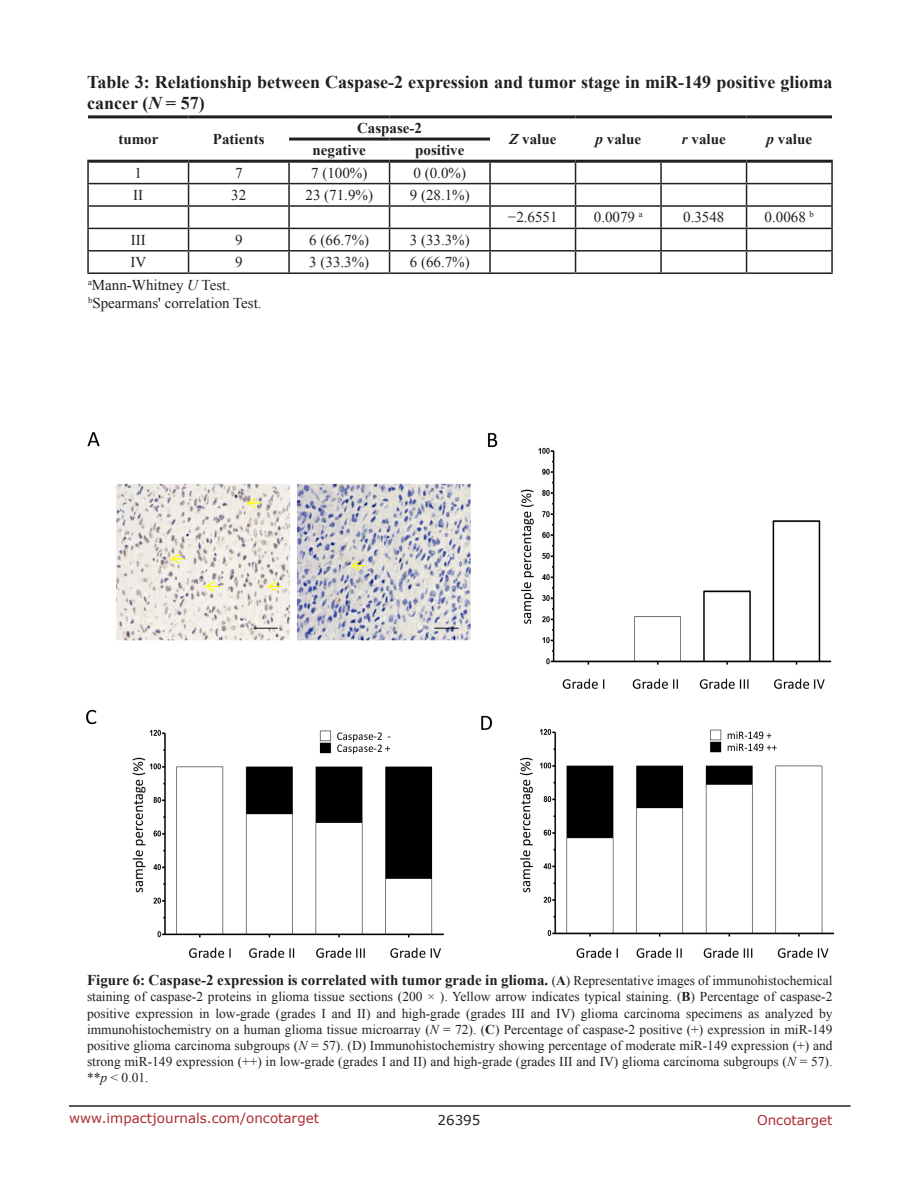
<style>
.page{position:relative;width:918px;height:1188px;background:#fff}
.page>*{position:absolute;margin:0;border:0;box-sizing:border-box;transform-origin:0 0}
.TableHeading{font:700 18px/21.6px "Times New Roman";color:#221f22}
.TableText{font:15px "Times New Roman";color:#221f22}
.FigureText{font:700 15px "Times New Roman";color:#221f22}
.TableText-2{font:700 15px "Times New Roman";color:#221f22}
.FigureText-2{font:13.5px/16.2px "Times New Roman";color:#221f22;text-align:justify}
.t1{font:13.5px "Verdana";color:#ac2b31}
.t2{font:13.5px "Verdana";color:#221f22}
.s1{font-style:italic}
.s2{font-weight:400;font-size:13.5px}
.s3{font-size:13.5px}
.s4{font-weight:700}
</style>
<div class="page">
<hr style="left:69px;top:1105px;width:781px;height:2px;background:#231f20">
<img style="left:86px;top:432px;width:747px;height:525px">
<hr style="left:87px;top:163px;width:2px;height:20px;background:#231f20">
<hr style="left:288px;top:163px;width:2px;height:20px;background:#231f20">
<hr style="left:489px;top:163px;width:2px;height:20px;background:#231f20">
<hr style="left:660px;top:163px;width:2px;height:20px;background:#231f20">
<hr style="left:831px;top:163px;width:2px;height:20px;background:#231f20">
<hr style="left:87px;top:183px;width:102px;height:1px;background:#231f20">
<hr style="left:87px;top:184px;width:2px;height:21px;background:#231f20">
<hr style="left:189px;top:183px;width:100px;height:1px;background:#231f20">
<hr style="left:289px;top:183px;width:101px;height:1px;background:#231f20">
<hr style="left:288px;top:184px;width:2px;height:21px;background:#231f20">
<hr style="left:390px;top:183px;width:100px;height:1px;background:#231f20">
<hr style="left:490px;top:183px;width:86px;height:1px;background:#231f20">
<hr style="left:489px;top:184px;width:2px;height:21px;background:#231f20">
<hr style="left:576px;top:183px;width:85px;height:1px;background:#231f20">
<hr style="left:661px;top:183px;width:86px;height:1px;background:#231f20">
<hr style="left:660px;top:184px;width:2px;height:21px;background:#231f20">
<hr style="left:747px;top:183px;width:86px;height:1px;background:#231f20">
<hr style="left:831px;top:184px;width:2px;height:21px;background:#231f20">
<hr style="left:87px;top:205px;width:102px;height:2px;background:#231f20">
<hr style="left:87px;top:207px;width:2px;height:21px;background:#231f20">
<hr style="left:189px;top:205px;width:100px;height:2px;background:#231f20">
<hr style="left:289px;top:205px;width:101px;height:2px;background:#231f20">
<hr style="left:288px;top:207px;width:2px;height:21px;background:#231f20">
<hr style="left:390px;top:205px;width:100px;height:2px;background:#231f20">
<hr style="left:490px;top:205px;width:86px;height:2px;background:#231f20">
<hr style="left:489px;top:207px;width:2px;height:21px;background:#231f20">
<hr style="left:576px;top:205px;width:85px;height:2px;background:#231f20">
<hr style="left:661px;top:205px;width:86px;height:2px;background:#231f20">
<hr style="left:660px;top:207px;width:2px;height:21px;background:#231f20">
<hr style="left:747px;top:205px;width:86px;height:2px;background:#231f20">
<hr style="left:831px;top:207px;width:2px;height:21px;background:#231f20">
<hr style="left:87px;top:228px;width:102px;height:1px;background:#231f20">
<hr style="left:87px;top:229px;width:2px;height:21px;background:#231f20">
<hr style="left:189px;top:228px;width:100px;height:1px;background:#231f20">
<hr style="left:289px;top:228px;width:101px;height:1px;background:#231f20">
<hr style="left:288px;top:229px;width:2px;height:21px;background:#231f20">
<hr style="left:390px;top:228px;width:100px;height:1px;background:#231f20">
<hr style="left:490px;top:228px;width:86px;height:1px;background:#231f20">
<hr style="left:489px;top:229px;width:2px;height:21px;background:#231f20">
<hr style="left:576px;top:228px;width:85px;height:1px;background:#231f20">
<hr style="left:661px;top:228px;width:86px;height:1px;background:#231f20">
<hr style="left:660px;top:229px;width:2px;height:21px;background:#231f20">
<hr style="left:747px;top:228px;width:86px;height:1px;background:#231f20">
<hr style="left:831px;top:229px;width:2px;height:21px;background:#231f20">
<hr style="left:87px;top:250px;width:102px;height:2px;background:#231f20">
<hr style="left:87px;top:252px;width:2px;height:20px;background:#231f20">
<hr style="left:189px;top:250px;width:100px;height:2px;background:#231f20">
<svg style="left:188px;top:163px;width:1px;height:109px"></svg>
<hr style="left:289px;top:250px;width:101px;height:2px;background:#231f20">
<hr style="left:288px;top:252px;width:2px;height:20px;background:#231f20">
<hr style="left:390px;top:250px;width:100px;height:2px;background:#231f20">
<svg style="left:389px;top:163px;width:1px;height:109px"></svg>
<hr style="left:490px;top:250px;width:86px;height:2px;background:#231f20">
<hr style="left:489px;top:252px;width:2px;height:20px;background:#231f20">
<hr style="left:576px;top:250px;width:85px;height:2px;background:#231f20">
<svg style="left:575px;top:163px;width:1px;height:109px"></svg>
<hr style="left:661px;top:250px;width:86px;height:2px;background:#231f20">
<hr style="left:660px;top:252px;width:2px;height:20px;background:#231f20">
<hr style="left:747px;top:250px;width:86px;height:2px;background:#231f20">
<svg style="left:746px;top:163px;width:1px;height:109px"></svg>
<hr style="left:831px;top:252px;width:2px;height:20px;background:#231f20">
<hr style="left:87px;top:272px;width:102px;height:2px;background:#231f20">
<hr style="left:189px;top:272px;width:100px;height:2px;background:#231f20">
<hr style="left:289px;top:272px;width:101px;height:2px;background:#231f20">
<hr style="left:390px;top:272px;width:100px;height:2px;background:#231f20">
<hr style="left:490px;top:272px;width:86px;height:2px;background:#231f20">
<hr style="left:576px;top:272px;width:85px;height:2px;background:#231f20">
<hr style="left:661px;top:272px;width:86px;height:2px;background:#231f20">
<hr style="left:747px;top:272px;width:86px;height:2px;background:#231f20">
<hr style="left:88px;top:115px;width:101px;height:3px;background:#231f20">
<hr style="left:189px;top:115px;width:100px;height:3px;background:#231f20">
<hr style="left:289px;top:115px;width:101px;height:3px;background:#231f20">
<hr style="left:390px;top:115px;width:100px;height:3px;background:#231f20">
<hr style="left:490px;top:115px;width:86px;height:3px;background:#231f20">
<hr style="left:576px;top:115px;width:85px;height:3px;background:#231f20">
<hr style="left:661px;top:115px;width:86px;height:3px;background:#231f20">
<hr style="left:747px;top:115px;width:85px;height:3px;background:#231f20">
<hr style="left:289px;top:138px;width:101px;height:3px;background:#231f20">
<hr style="left:390px;top:138px;width:100px;height:3px;background:#231f20">
<hr style="left:87px;top:160px;width:102px;height:3px;background:#231f20">
<hr style="left:189px;top:160px;width:100px;height:3px;background:#231f20">
<hr style="left:490px;top:160px;width:86px;height:3px;background:#231f20">
<hr style="left:576px;top:160px;width:85px;height:3px;background:#231f20">
<hr style="left:661px;top:160px;width:86px;height:3px;background:#231f20">
<hr style="left:747px;top:160px;width:86px;height:3px;background:#231f20">
<hr style="left:289px;top:160px;width:101px;height:3px;background:#231f20">
<hr style="left:390px;top:160px;width:100px;height:3px;background:#231f20">
<p class="TableHeading" style="left:87px;top:71px;width:747px">Table 3: Relationship between Caspase-2 expression and tumor stage in miR-149 positive glioma cancer (<span class="s1">N</span> = 57)</p>
<p class="TableText-2" style="left:118px;top:129px;width:41px">tumor</p>
<p class="TableText-2" style="left:213px;top:129px;width:53px">Patients</p>
<p class="TableText-2" style="left:357px;top:118px;width:66px">Caspase-2</p>
<p class="TableText-2" style="left:509px;top:129px;width:49px"><span class="s1">Z</span> value</p>
<p class="TableText-2" style="left:596px;top:129px;width:47px"><span class="s1">p</span> value</p>
<p class="TableText-2" style="left:682px;top:129px;width:45px"><span class="s1">r</span> value</p>
<p class="TableText-2" style="left:767px;top:129px;width:47px"><span class="s1">p</span> value</p>
<p class="TableText-2" style="left:313px;top:140px;width:55px">negative</p>
<p class="TableText-2" style="left:415px;top:140px;width:51px">positive</p>
<p class="TableText" style="left:135px;top:163px;width:9px">1</p>
<p class="TableText" style="left:235px;top:163px;width:9px">7</p>
<p class="TableText" style="left:311px;top:163px;width:58px">7 (100%)</p>
<p class="TableText" style="left:414px;top:163px;width:54px">0 (0.0%)</p>
<p class="TableText" style="left:133px;top:185px;width:11px">II</p>
<p class="TableText" style="left:231px;top:185px;width:16px">32</p>
<p class="TableText" style="left:306px;top:185px;width:69px">23 (71.9%)</p>
<p class="TableText" style="left:410px;top:185px;width:61px">9 (28.1%)</p>
<p class="TableText" style="left:131px;top:230px;width:16px">III</p>
<p class="TableText" style="left:235px;top:230px;width:9px">9</p>
<p class="TableText" style="left:309px;top:230px;width:61px">6 (66.7%)</p>
<p class="TableText" style="left:410px;top:230px;width:61px">3 (33.3%)</p>
<p class="TableText" style="left:131px;top:252px;width:17px">IV</p>
<p class="TableText" style="left:235px;top:252px;width:9px">9</p>
<p class="TableText" style="left:309px;top:252px;width:61px">3 (33.3%)</p>
<p class="TableText" style="left:410px;top:252px;width:61px">6 (66.7%)</p>
<p class="TableText" style="left:88px;top:275px;width:144px"><sup>a</sup>Mann-Whitney <span class="s1">U</span> Test.</p>
<p class="TableText" style="left:88px;top:293px;width:175px"><sup>b</sup>Spearmans' correlation Test.</p>
<p class="TableText" style="left:508px;top:207px;width:51px">−2.6551</p>
<p class="TableText" style="left:594px;top:207px;width:50px">0.0079 <sup>a</sup></p>
<p class="TableText" style="left:683px;top:207px;width:43px">0.3548</p>
<p class="TableText" style="left:765px;top:207px;width:51px">0.0068 <sup>b</sup></p>
<p class="FigureText" style="left:87px;top:970px;width:747px">Figure 6: Caspase-2 expression is correlated with tumor grade in glioma. <span class="s2">(</span><span class="s3">A</span><span class="s2">) Representative images of immunohistochemical</span></p>
<p class="FigureText-2" style="left:87px;top:989px;width:747px">staining of caspase-2 proteins in glioma tissue sections (200 × ). Yellow arrow indicates typical staining. (<span class="s4">B</span>) Percentage of caspase-2 positive expression in low-grade (grades I and II) and high-grade (grades III and IV) glioma carcinoma specimens as analyzed by immunohistochemistry on a human glioma tissue microarray (<span class="s1">N</span> = 72). (<span class="s4">C</span>) Percentage of caspase-2 positive (+) expression in miR-149 positive glioma carcinoma subgroups (<span class="s1">N</span> = 57). (D) Immunohistochemistry showing percentage of moderate miR-149 expression (+) and strong miR-149 expression (++) in low-grade (grades I and II) and high-grade (grades III and IV) glioma carcinoma subgroups (<span class="s1">N</span> = 57). **<span class="s1">p</span> &lt; 0.01.</p>
<p class="t1" style="left:69px;top:1109px;width:252px">www.impactjournals.com/oncotarget</p>
<p class="t2" style="left:438px;top:1111px;width:44px">26395</p>
<p class="t1" style="left:757px;top:1111px;width:77px">Oncotarget</p>
</div>
